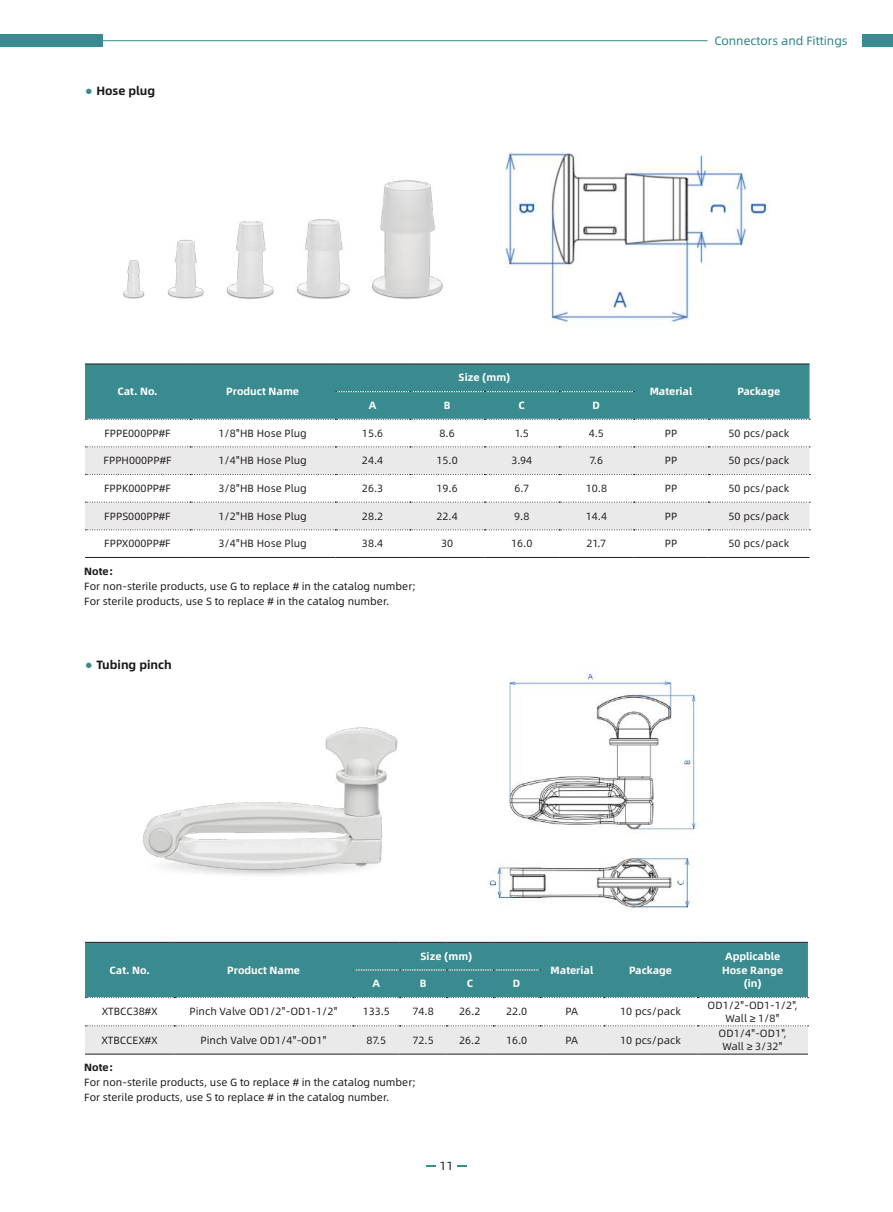
<style>
.page{position:relative;width:893px;height:1212px;background:#fff}
.page>*{position:absolute;margin:0;border:0;box-sizing:border-box;transform-origin:0 0}
.t1{font:12px "Alibaba Sans";letter-spacing:-.005em;color:#238489}
.t2{font:700 12px "Alibaba Sans";color:#18181b}
.t3{font:12px "Alibaba Sans";color:#241f1f}
.t4{font:10.5px/13.5px "Alibaba Sans";color:#241f1f;text-align:center}
.t5{font:10.5px/15px "Alibaba Sans";color:#18181b}
.t6{font:700 10.5px/13.5px "Alibaba Sans";color:#fff}
.s1{font-family:"Alibaba Pu Hui Ti B";font-weight:400;font-size:7.5px;color:#3a8b90}
.s2{font-weight:700}
.s3{font-family:"Alibaba Pu Hui Ti B"}
</style>
<div class="page">
<svg style="left:457px;top:1165px;width:9px;height:2px"></svg>
<svg style="left:427px;top:1165px;width:9px;height:2px"></svg>
<div style="left:863px;top:35px;width:30px;height:12px;background:#3a8b90"></div>
<div style="left:0;top:35px;width:102px;height:12px;background:#3a8b90"></div>
<hr style="left:94px;top:40px;width:614px;height:1px;background:#3a8b90">
<svg style="left:85px;top:447px;width:724px;height:82px;fill:#ebeaea"></svg>
<div style="left:85px;top:364px;width:725px;height:56px;background:#3a8b90"></div>
<svg style="left:85px;top:446px;width:725px;height:1px"></svg>
<svg style="left:85px;top:529px;width:725px;height:1px"></svg>
<hr style="left:85px;top:557px;width:105px;height:1px;background:#241f1f">
<hr style="left:190px;top:557px;width:145px;height:1px;background:#241f1f">
<hr style="left:335px;top:557px;width:75px;height:1px;background:#241f1f">
<hr style="left:410px;top:557px;width:74px;height:1px;background:#241f1f">
<hr style="left:484px;top:557px;width:75px;height:1px;background:#241f1f">
<hr style="left:559px;top:557px;width:75px;height:1px;background:#241f1f">
<hr style="left:634px;top:557px;width:74px;height:1px;background:#241f1f">
<hr style="left:708px;top:557px;width:101px;height:1px;background:#241f1f">
<svg style="left:85px;top:474px;width:725px;height:1px"></svg>
<svg style="left:85px;top:502px;width:725px;height:1px"></svg>
<img style="left:123px;top:180px;width:320px;height:119px">
<img style="left:504px;top:152px;width:266px;height:173px">
<img style="left:143px;top:727px;width:255px;height:149px">
<img style="left:488px;top:673px;width:208px;height:236px">
<div style="left:85px;top:942px;width:723px;height:56px;background:#3a8b90"></div>
<svg style="left:85px;top:1025px;width:723px;height:29px"></svg>
<hr style="left:85px;top:1054px;width:89px;height:1px;background:#241f1f">
<hr style="left:174px;top:1054px;width:179px;height:1px;background:#241f1f">
<hr style="left:353px;top:1054px;width:47px;height:1px;background:#241f1f">
<hr style="left:400px;top:1054px;width:46px;height:1px;background:#241f1f">
<hr style="left:446px;top:1054px;width:47px;height:1px;background:#241f1f">
<hr style="left:493px;top:1054px;width:47px;height:1px;background:#241f1f">
<hr style="left:540px;top:1054px;width:64px;height:1px;background:#241f1f">
<hr style="left:604px;top:1054px;width:93px;height:1px;background:#241f1f">
<hr style="left:697px;top:1054px;width:111px;height:1px;background:#241f1f">
<p class="t2" style="left:85px;top:82px;width:72px"><span class="s1">●</span> Hose plug</p>
<p class="t1" style="left:714px;top:32px;width:135px">Connectors and Fittings</p>
<p class="t6" style="left:117px;top:384px;width:42px">Cat. No.</p>
<p class="t6" style="left:226px;top:384px;width:74px">Product Name</p>
<p class="t6" style="left:459px;top:370px;width:53px">Size (mm)</p>
<p class="t6" style="left:369px;top:398px;width:9px">A</p>
<p class="t6" style="left:444px;top:398px;width:8px">B</p>
<p class="t6" style="left:519px;top:398px;width:8px">C</p>
<p class="t6" style="left:593px;top:398px;width:9px">D</p>
<p class="t6" style="left:650px;top:384px;width:44px">Material</p>
<p class="t6" style="left:737px;top:384px;width:44px">Package</p>
<p class="t4" style="left:104px;top:426px;width:68px">FPPE000PP#F</p>
<p class="t4" style="left:219px;top:426px;width:90px">1/8"HB Hose Plug</p>
<p class="t4" style="left:362px;top:426px;width:23px">15.6</p>
<p class="t4" style="left:440px;top:426px;width:17px">8.6</p>
<p class="t4" style="left:515px;top:426px;width:16px">1.5</p>
<p class="t4" style="left:589px;top:426px;width:17px">4.5</p>
<p class="t4" style="left:665px;top:426px;width:14px">PP</p>
<p class="t4" style="left:729px;top:426px;width:62px">50 pcs/pack</p>
<p class="t4" style="left:104px;top:453px;width:69px">FPPH000PP#F</p>
<p class="t4" style="left:219px;top:453px;width:90px">1/4"HB Hose Plug</p>
<p class="t4" style="left:362px;top:453px;width:23px">24.4</p>
<p class="t4" style="left:437px;top:453px;width:23px">15.0</p>
<p class="t4" style="left:511px;top:453px;width:22px">3.94</p>
<p class="t4" style="left:590px;top:453px;width:15px">7.6</p>
<p class="t4" style="left:665px;top:453px;width:14px">PP</p>
<p class="t4" style="left:729px;top:453px;width:62px">50 pcs/pack</p>
<p class="t4" style="left:104px;top:481px;width:69px">FPPK000PP#F</p>
<p class="t4" style="left:219px;top:481px;width:90px">3/8"HB Hose Plug</p>
<p class="t4" style="left:362px;top:481px;width:23px">26.3</p>
<p class="t4" style="left:437px;top:481px;width:23px">19.6</p>
<p class="t4" style="left:514px;top:481px;width:16px">6.7</p>
<p class="t4" style="left:586px;top:481px;width:23px">10.8</p>
<p class="t4" style="left:665px;top:481px;width:14px">PP</p>
<p class="t4" style="left:729px;top:481px;width:62px">50 pcs/pack</p>
<p class="t4" style="left:104px;top:509px;width:68px">FPPS000PP#F</p>
<p class="t4" style="left:219px;top:509px;width:90px">1/2"HB Hose Plug</p>
<p class="t4" style="left:362px;top:509px;width:23px">28.2</p>
<p class="t4" style="left:437px;top:509px;width:23px">22.4</p>
<p class="t4" style="left:514px;top:509px;width:17px">9.8</p>
<p class="t4" style="left:586px;top:509px;width:23px">14.4</p>
<p class="t4" style="left:665px;top:509px;width:14px">PP</p>
<p class="t4" style="left:729px;top:509px;width:62px">50 pcs/pack</p>
<p class="t4" style="left:104px;top:536px;width:68px">FPPX000PP#F</p>
<p class="t4" style="left:219px;top:536px;width:90px">3/4"HB Hose Plug</p>
<p class="t4" style="left:362px;top:536px;width:23px">38.4</p>
<p class="t4" style="left:441px;top:536px;width:14px">30</p>
<p class="t4" style="left:511px;top:536px;width:23px">16.0</p>
<p class="t4" style="left:586px;top:536px;width:21px">21.7</p>
<p class="t4" style="left:665px;top:536px;width:14px">PP</p>
<p class="t4" style="left:729px;top:536px;width:62px">50 pcs/pack</p>
<p class="t5" style="left:84px;top:563px;width:334px"><span class="s2">Note</span><span class="s3">：<br></span>For non-sterile products, use G to replace # in the catalog number;<br>For sterile products, use S to replace # in the catalog number.</p>
<p class="t2" style="left:85px;top:656px;width:88px"><span class="s1">●</span> Tubing pinch</p>
<p class="t6" style="left:110px;top:962px;width:42px">Cat. No.</p>
<p class="t6" style="left:227px;top:962px;width:74px">Product Name</p>
<p class="t6" style="left:421px;top:949px;width:53px">Size (mm)</p>
<p class="t6" style="left:551px;top:962px;width:44px">Material</p>
<p class="t6" style="left:629px;top:962px;width:44px">Package</p>
<p class="t6" style="left:722px;top:949px;width:63px">Applicable<br>Hose Range</p>
<p class="t6" style="left:372px;top:976px;width:9px">A</p>
<p class="t6" style="left:420px;top:976px;width:8px">B</p>
<p class="t6" style="left:467px;top:976px;width:8px">C</p>
<p class="t6" style="left:513px;top:976px;width:9px">D</p>
<p class="t6" style="left:744px;top:976px;width:19px">(in)</p>
<p class="t4" style="left:102px;top:1004px;width:57px">XTBCC38#X</p>
<p class="t4" style="left:190px;top:1004px;width:150px">Pinch Valve OD1/2"-OD1-1/2"</p>
<p class="t4" style="left:363px;top:1004px;width:29px">133.5</p>
<p class="t4" style="left:412px;top:1004px;width:23px">74.8</p>
<p class="t4" style="left:459px;top:1004px;width:23px">26.2</p>
<p class="t4" style="left:506px;top:1004px;width:23px">22.0</p>
<p class="t4" style="left:566px;top:1004px;width:14px">PA</p>
<p class="t4" style="left:620px;top:1004px;width:62px">10 pcs/pack</p>
<p class="t4" style="left:708px;top:997px;width:92px">OD1/2"-OD1-1/2",<br>Wall ≥ 1/8"</p>
<p class="t4" style="left:102px;top:1032px;width:58px">XTBCCEX#X</p>
<p class="t4" style="left:201px;top:1032px;width:128px">Pinch Valve OD1/4"-OD1"</p>
<p class="t4" style="left:366px;top:1032px;width:21px">87.5</p>
<p class="t4" style="left:412px;top:1032px;width:23px">72.5</p>
<p class="t4" style="left:459px;top:1032px;width:23px">26.2</p>
<p class="t4" style="left:506px;top:1032px;width:23px">16.0</p>
<p class="t4" style="left:566px;top:1032px;width:14px">PA</p>
<p class="t4" style="left:620px;top:1032px;width:62px">10 pcs/pack</p>
<p class="t4" style="left:719px;top:1026px;width:70px">OD1/4"-OD1",<br>Wall ≥ 3/32"</p>
<p class="t5" style="left:84px;top:1059px;width:334px"><span class="s2">Note</span><span class="s3">：<br></span>For non-sterile products, use G to replace # in the catalog number;<br>For sterile products, use S to replace # in the catalog number.</p>
<p class="t3" style="left:440px;top:1156px;width:15px">11</p>
</div>
